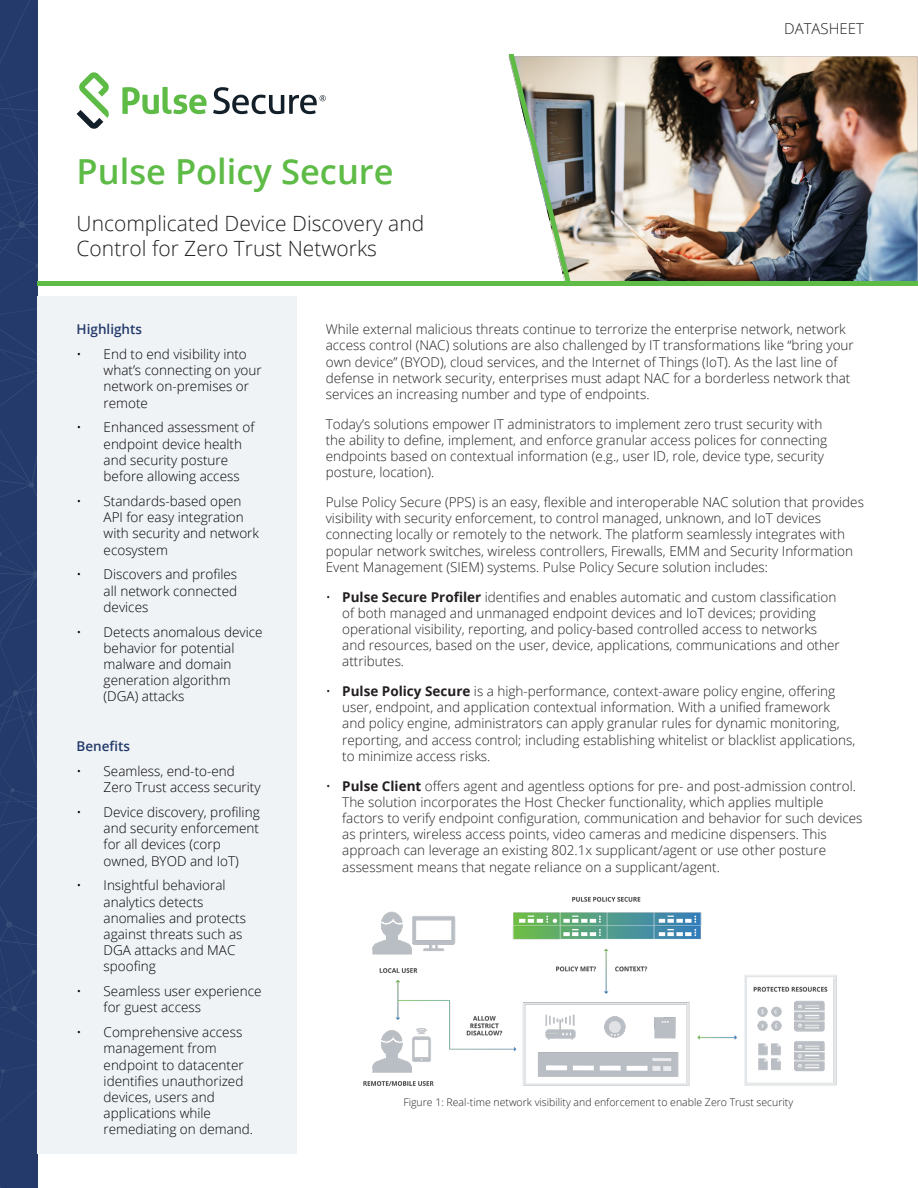
<style>
.page{position:relative;width:918px;height:1188px;background:#fff}
.page>*{position:absolute;margin:0;border:0;box-sizing:border-box;transform-origin:0 0}
.t1{font:600 34.5px "Open Sans";color:#5dbb46}
.t2{font:300 21px/25.2px "Open Sans";color:#231f20}
.t3{font:300 15px "Open Sans";color:#231f20}
.t4{font:300 13.5px/16.2px "Open Sans";color:#231f20}
.t5{font:300 13.5px/16.2px "Open Sans";color:#000}
.t6{font:600 13.5px "Open Sans";color:#233a6a}
.t7{font:300 10.5px "Open Sans";color:#231f20}
.s1{font-weight:700}
</style>
<div class="page">
<div style="left:38px;top:296px;width:259px;height:857px;background:#f0f3f6"></div>
<img style="left:572px;top:56px;width:345px;height:225px">
<svg style="left:77px;top:72px;width:32px;height:57px"></svg>
<svg style="left:122px;top:87px;width:85px;height:27px"></svg>
<svg style="left:213px;top:87px;width:113px;height:27px"></svg>
<svg style="left:509px;top:54px;width:63px;height:227px"></svg>
<svg style="left:0;top:0;width:38px;height:1188px;background:#273e6d"></svg>
<div style="left:38px;top:281px;width:880px;height:5px;background:#5dbb46"></div>
<img style="left:363px;top:897px;width:474px;height:189px">
<p class="t1" style="left:77px;top:148px;width:319px">Pulse Policy Secure</p>
<p class="t2" style="left:77px;top:210px;width:349px">Uncomplicated Device Discovery and<br>Control for Zero Trust Networks</p>
<p class="t3" style="left:784px;top:18px;width:81px">DATASHEET</p>
<p class="t6" style="left:77px;top:320px;width:67px">Highlights</p>
<p class="t5" style="left:104px;top:346px;width:160px;text-indent:-27px">• End to end visibility into what’s connecting on your network on-premises or remote</p>
<p class="t5" style="left:104px;top:419px;width:152px;text-indent:-27px">• Enhanced assessment of endpoint device health and security posture before allowing access</p>
<p class="t5" style="left:104px;top:493px;width:157px;text-indent:-27px">• Standards-based open<br>API for easy integration with security and network ecosystem</p>
<p class="t5" style="left:104px;top:566px;width:135px;text-align:justify;text-indent:-27px">• Discovers and profiles all network connected devices</p>
<p class="t5" style="left:104px;top:623px;width:160px;text-indent:-27px">• Detects anomalous device behavior for potential malware and domain generation algorithm (DGA) attacks</p>
<p class="t6" style="left:77px;top:737px;width:55px">Benefits</p>
<p class="t5" style="left:104px;top:763px;width:159px;text-indent:-27px">• Seamless, end-to-end<br>Zero Trust access security</p>
<p class="t5" style="left:104px;top:804px;width:158px;text-indent:-27px">• Device discovery, profiling and security enforcement for all devices (corp owned, BYOD and IoT)</p>
<p class="t5" style="left:104px;top:877px;width:144px;text-indent:-27px">• Insightful behavioral analytics detects anomalies and protects against threats such as<br>DGA attacks and MAC spoofing</p>
<p class="t5" style="left:104px;top:983px;width:159px;text-indent:-27px">• Seamless user experience for guest access</p>
<p class="t5" style="left:104px;top:1024px;width:151px;text-indent:-27px">• Comprehensive access management from endpoint to datacenter identifies unauthorized devices, users and applications while remediating on demand.</p>
<p class="t4" style="left:326px;top:321px;width:530px">While external malicious threats continue to terrorize the enterprise network, network access control (NAC) solutions are also challenged by IT transformations like “bring your own device” (BYOD), cloud services, and the Internet of Things (IoT). As the last line of defense in network security, enterprises must adapt NAC for a borderless network that services an increasing number and type of endpoints.</p>
<p class="t4" style="left:326px;top:415px;width:503px">Today’s solutions empower IT administrators to implement zero trust security with the ability to define, implement, and enforce granular access polices for connecting endpoints based on contextual information (e.g., user ID, role, device type, security posture, location).</p>
<p class="t4" style="left:326px;top:494px;width:540px">Pulse Policy Secure (PPS) is an easy, flexible and interoperable NAC solution that provides visibility with security enforcement, to control managed, unknown, and IoT devices connecting locally or remotely to the network. The platform seamlessly integrates with popular network switches, wireless controllers, Firewalls, EMM and Security Information Event Management (SIEM) systems. Pulse Policy Secure solution includes:</p>
<p class="t4" style="left:342px;top:588px;width:499px;text-indent:-16px">• <span class="s1">Pulse Secure Profiler</span> identifies and enables automatic and custom classification of both managed and unmanaged endpoint devices and IoT devices; providing operational visibility, reporting, and policy-based controlled access to networks and resources, based on the user, device, applications, communications and other attributes.</p>
<p class="t4" style="left:342px;top:683px;width:515px;text-indent:-16px">• <span class="s1">Pulse Policy Secure</span> is a high-performance, context-aware policy engine, offering user, endpoint, and application contextual information. With a unified framework and policy engine, administrators can apply granular rules for dynamic monitoring, reporting, and access control; including establishing whitelist or blacklist applications, to minimize access risks.</p>
<p class="t4" style="left:342px;top:777px;width:522px;text-indent:-16px">• <span class="s1">Pulse Client</span> offers agent and agentless options for pre- and post-admission control.<br>The solution incorporates the Host Checker functionality, which applies multiple factors to verify endpoint configuration, communication and behavior for such devices as printers, wireless access points, video cameras and medicine dispensers. This approach can leverage an existing 802.1x supplicant/agent or use other posture assessment means that negate reliance on a supplicant/agent.</p>
<p class="t7" style="left:403px;top:1095px;width:391px">Figure 1: Real-time network visibility and enforcement to enable Zero Trust security</p>
</div>
